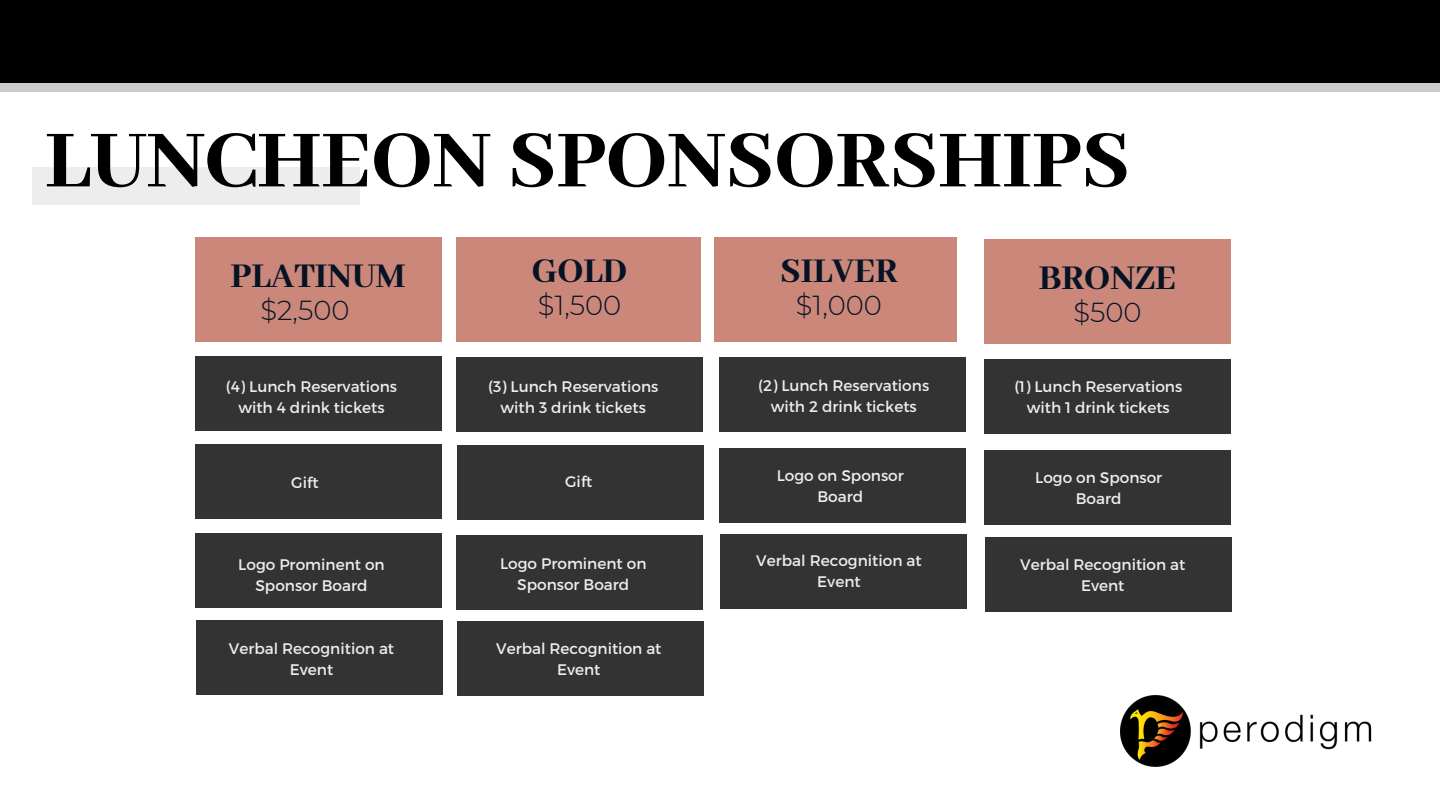
<style>
.page{position:relative;width:1440px;height:810px;background:#fff}
.page>*{position:absolute;margin:0;border:0;box-sizing:border-box;transform-origin:0 0}
.t1{font:800 89.6px "Abhaya Libre";color:#000}
.t2{font:800 37.8px "Abhaya Libre";color:#061324}
.t3{font:300 27.5px "Montserrat";color:#061324}
.t4{font:15.3px/20.9px "Montserrat";color:#ededed;text-align:center}
</style>
<div class="page">
<div style="left:0;top:0;width:1440px;height:92px;background:#cbcbcb"></div>
<div style="left:0;top:0;width:1440px;height:83px;background:#000"></div>
<div style="left:33px;top:168px;width:327px;height:37px;background:#ededed"></div>
<div style="left:456px;top:237px;width:245px;height:104px;background:#ca877a"></div>
<div style="left:195px;top:356px;width:246px;height:74px;background:#333"></div>
<div style="left:195px;top:237px;width:246px;height:104px;background:#ca877a"></div>
<div style="left:714px;top:237px;width:243px;height:104px;background:#ca877a"></div>
<div style="left:984px;top:239px;width:247px;height:104px;background:#ca877a"></div>
<div style="left:195px;top:534px;width:246px;height:74px;background:#333"></div>
<div style="left:196px;top:620px;width:247px;height:74px;background:#333"></div>
<div style="left:195px;top:444px;width:247px;height:74px;background:#333"></div>
<div style="left:456px;top:357px;width:247px;height:75px;background:#333"></div>
<div style="left:456px;top:535px;width:247px;height:74px;background:#333"></div>
<div style="left:458px;top:622px;width:246px;height:74px;background:#333"></div>
<div style="left:457px;top:446px;width:246px;height:74px;background:#333"></div>
<div style="left:719px;top:357px;width:247px;height:75px;background:#333"></div>
<div style="left:719px;top:448px;width:247px;height:75px;background:#333"></div>
<div style="left:720px;top:535px;width:247px;height:74px;background:#333"></div>
<div style="left:984px;top:360px;width:247px;height:74px;background:#333"></div>
<div style="left:984px;top:451px;width:247px;height:74px;background:#333"></div>
<div style="left:985px;top:537px;width:247px;height:74px;background:#333"></div>
<img style="left:1121px;top:696px;width:251px;height:70px">
<p class="t1" style="left:45px;top:111px;width:1086px">LUNCHEON SPONSORSHIPS</p>
<p class="t2" style="left:231px;top:255px;width:176px">PLATINUM</p>
<p class="t3" style="left:260px;top:294px;width:91px">$2,500</p>
<p class="t2" style="left:532px;top:250px;width:97px">GOLD</p>
<p class="t3" style="left:538px;top:289px;width:85px">$1,500</p>
<p class="t2" style="left:780px;top:250px;width:119px">SILVER</p>
<p class="t3" style="left:796px;top:289px;width:88px">$1,000</p>
<p class="t2" style="left:1039px;top:257px;width:139px">BRONZE</p>
<p class="t3" style="left:1074px;top:296px;width:70px">$500</p>
<p class="t4" style="left:226px;top:376px;width:173px">(4) Lunch Reservations with 4 drink tickets</p>
<p class="t4" style="left:488px;top:376px;width:172px">(3) Lunch Reservations with 3 drink tickets</p>
<p class="t4" style="left:758px;top:374px;width:172px">(2) Lunch Reservations with 2 drink tickets</p>
<p class="t4" style="left:1014px;top:376px;width:169px">(1) Lunch Reservations with 1 drink tickets</p>
<p class="t4" style="left:291px;top:471px;width:29px">Gift</p>
<p class="t4" style="left:565px;top:471px;width:29px">Gift</p>
<p class="t4" style="left:777px;top:465px;width:129px">Logo on Sponsor<br>Board</p>
<p class="t4" style="left:1035px;top:467px;width:129px">Logo on Sponsor<br>Board</p>
<p class="t4" style="left:238px;top:553px;width:148px">Logo Prominent on<br>Sponsor Board</p>
<p class="t4" style="left:500px;top:553px;width:148px">Logo Prominent on<br>Sponsor Board</p>
<p class="t4" style="left:756px;top:550px;width:167px">Verbal Recognition at<br>Event</p>
<p class="t4" style="left:1020px;top:553px;width:167px">Verbal Recognition at<br>Event</p>
<p class="t4" style="left:229px;top:638px;width:167px">Verbal Recognition at<br>Event</p>
<p class="t4" style="left:496px;top:638px;width:167px">Verbal Recognition at<br>Event</p>
</div>
